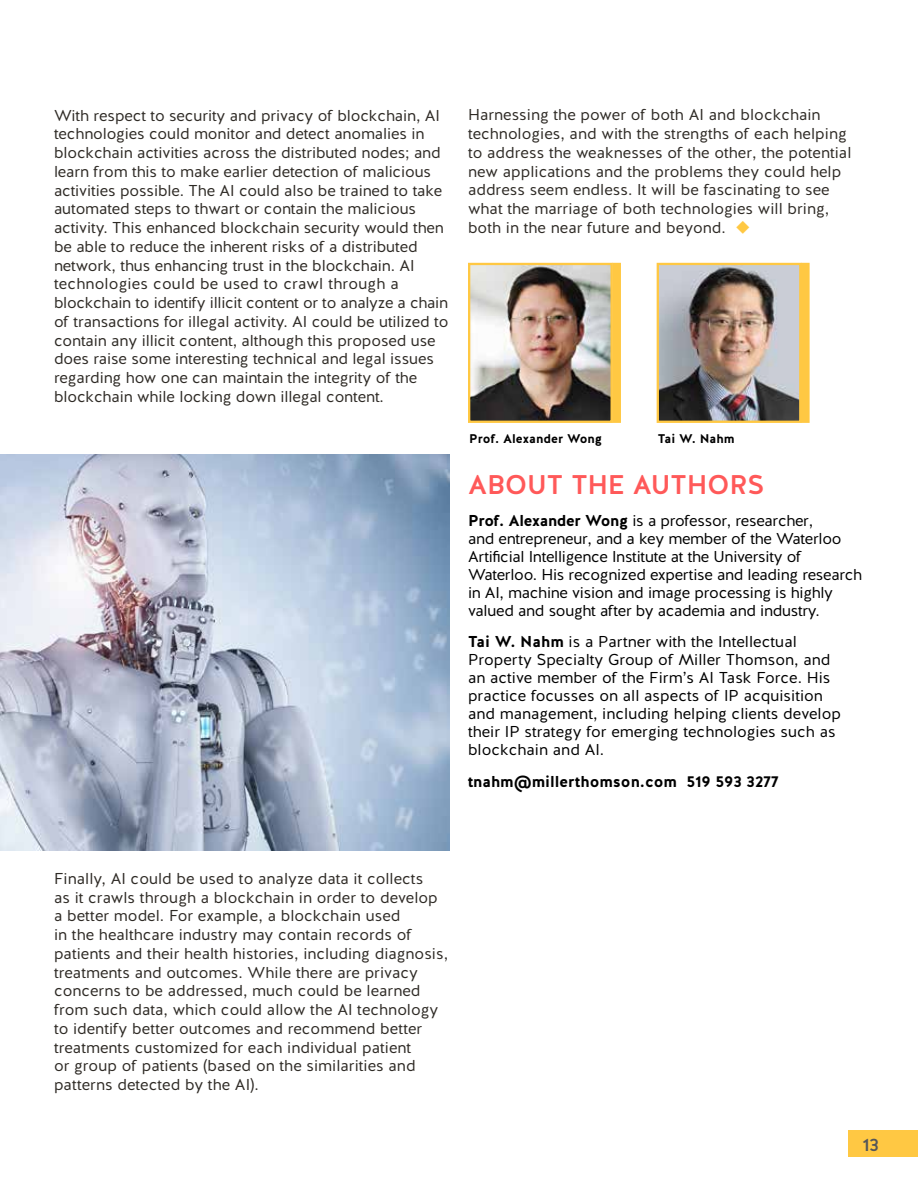
<style>
.page{position:relative;width:918px;height:1188px;background:#fff}
.page>*{position:absolute;margin:0;border:0;box-sizing:border-box;transform-origin:0 0}
.t1{font:500 27px "Halis R";color:#ff5959}
.t2{font:500 18px "Halis GR";color:#555759}
.t3{font:15.75px/18.8px "Halis R";color:#2e2a25}
.t4{font:15.75px/18px "Halis R";letter-spacing:-.015em;color:#000}
.t5{font:700 15.75px "Halis R";color:#000}
.t6{font:700 12.6px "Halis R";color:#000}
.s1{color:#ffc843}
.s2{font-weight:700}
</style>
<div class="page">
<img style="left:471px;top:266px;width:139px;height:154px">
<div style="left:468px;top:263px;width:145px;height:160px;border:2px solid #ffc843"></div>
<div style="left:612px;top:263px;width:9px;height:160px;background:#ffc843"></div>
<img style="left:660px;top:266px;width:138px;height:154px">
<div style="left:657px;top:263px;width:144px;height:160px;border:2px solid #ffc843"></div>
<div style="left:801px;top:263px;width:9px;height:160px;background:#ffc843"></div>
<img style="left:0;top:455px;width:450px;height:395px">
<div style="left:849px;top:1130px;width:69px;height:27px;background:#ffc843"></div>
<p class="t3" style="left:54px;top:106px;width:396px">With respect to security and privacy of blockchain, AI technologies could monitor and detect anomalies in blockchain activities across the distributed nodes; and learn from this to make earlier detection of malicious activities possible. The AI could also be trained to take automated steps to thwart or contain the malicious activity. This enhanced blockchain security would then be able to reduce the inherent risks of a distributed network, thus enhancing trust in the blockchain. AI technologies could be used to crawl through a blockchain to identify illicit content or to analyze a chain of transactions for illegal activity. AI could be utilized to contain any illicit content, although this proposed use does raise some interesting technical and legal issues regarding how one can maintain the integrity of the blockchain while locking down illegal content.</p>
<p class="t3" style="left:468px;top:106px;width:385px">Harnessing the power of both AI and blockchain technologies, and with the strengths of each helping to address the weaknesses of the other, the potential new applications and the problems they could help address seem endless. It will be fascinating to see what the marriage of both technologies will bring, both in the near future and beyond. <span class="s1">◆</span></p>
<p class="t6" style="left:469px;top:430px;width:135px">Prof. Alexander Wong</p>
<p class="t6" style="left:658px;top:430px;width:78px">Tai W. Nahm</p>
<h1 class="t1" style="left:468px;top:467px;width:298px">ABOUT THE AUTHORS</h1>
<p class="t4" style="left:468px;top:511px;width:396px"><span class="s2">Prof. Alexander Wong</span> is a professor, researcher,<br>and entrepreneur, and a key member of the Waterloo Artificial Intelligence Institute at the University of Waterloo. His recognized expertise and leading research in AI, machine vision and image processing is highly valued and sought after by academia and industry.</p>
<p class="t4" style="left:468px;top:633px;width:375px"><span class="s2">Tai W. Nahm</span> is a Partner with the Intellectual Property Specialty Group of Miller Thomson, and an active member of the Firm’s AI Task Force. His practice focusses on all aspects of IP acquisition and management, including helping clients develop their IP strategy for emerging technologies such as blockchain and AI.</p>
<p class="t5" style="left:468px;top:771px;width:313px">tnahm@millerthomson.com 519 593 3277</p>
<p class="t3" style="left:54px;top:869px;width:396px">Finally, AI could be used to analyze data it collects<br>as it crawls through a blockchain in order to develop a better model. For example, a blockchain used<br>in the healthcare industry may contain records of patients and their health histories, including diagnosis, treatments and outcomes. While there are privacy concerns to be addressed, much could be learned from such data, which could allow the AI technology to identify better outcomes and recommend better treatments customized for each individual patient<br>or group of patients (based on the similarities and patterns detected by the AI).</p>
<p class="t2" style="left:862px;top:1133px;width:18px">13</p>
</div>
